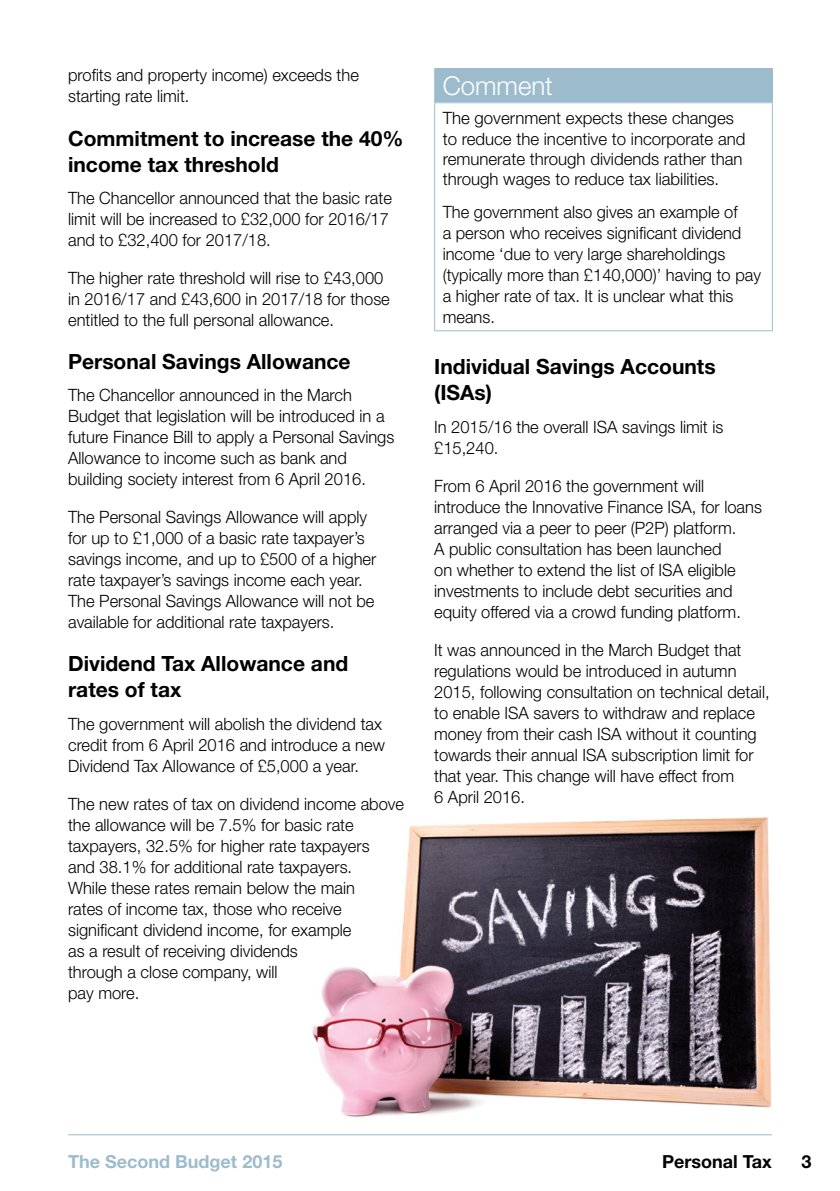
<style>
.page{position:relative;width:840px;height:1191px;background:#fff}
.page>*{position:absolute;margin:0;border:0;box-sizing:border-box;transform-origin:0 0}
.bb_Comment_Heading{font:300 26px "Helvetica Neue";color:#fff}
.bb_Sub_Heading{font:700 21px/26px "Helvetica Neue";color:#000}
.t1{font:700 18px "Helvetica Neue";color:#9cbccd}
.bb_Side_Section_Head{font:700 18px "Helvetica Neue";color:#000}
.bb_Body{font:300 17px/21px "Helvetica Neue";color:#000}
.bb_Comments_Body{font:300 17px/20.4px "Helvetica Neue";color:#000}
</style>
<div class="page">
<img style="left:282px;top:817px;width:490px;height:319px">
<hr style="left:68px;top:1134px;width:703px;height:1px;background:#9cbccd">
<div style="left:434px;top:69px;width:338px;height:34px;background:#9cbccd"></div>
<hr style="left:434px;top:103px;width:1px;height:227px;background:#9cbccd">
<hr style="left:771px;top:103px;width:1px;height:227px;background:#9cbccd">
<hr style="left:434px;top:330px;width:338px;height:1px;background:#9cbccd">
<hr style="left:434px;top:68px;width:338px;height:1px;background:#9cbccd">
<p class="bb_Body" style="left:68px;top:65px;width:292px">profits and property income) exceeds the starting rate limit.</p>
<p class="bb_Sub_Heading" style="left:68px;top:125px;width:337px">Commitment to increase the 40% income tax threshold</p>
<p class="bb_Body" style="left:68px;top:187px;width:325px">The Chancellor announced that the basic rate limit will be increased to £32,000 for 2016/17 and to £32,400 for 2017/18.</p>
<p class="bb_Body" style="left:68px;top:267px;width:323px">The higher rate threshold will rise to £43,000 in 2016/17 and £43,600 in 2017/18 for those entitled to the full personal allowance.</p>
<p class="bb_Sub_Heading" style="left:68px;top:348px;width:284px">Personal Savings Allowance</p>
<p class="bb_Body" style="left:68px;top:384px;width:327px">The Chancellor announced in the March Budget that legislation will be introduced in a future Finance Bill to apply a Personal Savings Allowance to income such as bank and building society interest from 6 April 2016.</p>
<p class="bb_Body" style="left:68px;top:506px;width:309px">The Personal Savings Allowance will apply for up to £1,000 of a basic rate taxpayer’s savings income, and up to £500 of a higher rate taxpayer’s savings income each year.<br>The Personal Savings Allowance will not be available for additional rate taxpayers.</p>
<p class="bb_Sub_Heading" style="left:68px;top:650px;width:281px">Dividend Tax Allowance and rates of tax</p>
<p class="bb_Body" style="left:68px;top:713px;width:318px">The government will abolish the dividend tax credit from 6 April 2016 and introduce a new<br>Dividend Tax Allowance of £5,000 a year.</p>
<p class="bb_Body" style="left:68px;top:793px;width:337px">The new rates of tax on dividend income above the allowance will be 7.5% for basic rate taxpayers, 32.5% for higher rate taxpayers<br>and 38.1% for additional rate taxpayers.<br>While these rates remain below the main<br>rates of income tax, those who receive significant dividend income, for example<br>as a result of receiving dividends<br>through a close company, will<br>pay more.</p>
<p class="bb_Comment_Heading" style="left:442px;top:70px;width:112px">Comment</p>
<p class="bb_Comments_Body" style="left:442px;top:108px;width:304px">The government expects these changes to reduce the incentive to incorporate and remunerate through dividends rather than through wages to reduce tax liabilities.</p>
<p class="bb_Body" style="left:442px;top:201px;width:320px">The government also gives an example of<br>a person who receives significant dividend income ‘due to very large shareholdings (typically more than £140,000)’ having to pay a higher rate of tax. It is unclear what this means.</p>
<p class="bb_Sub_Heading" style="left:434px;top:353px;width:283px">Individual Savings Accounts (ISAs)</p>
<p class="bb_Body" style="left:434px;top:416px;width:290px">In 2015/16 the overall ISA savings limit is £15,240.</p>
<p class="bb_Body" style="left:434px;top:475px;width:329px">From 6 April 2016 the government will introduce the Innovative Finance ISA, for loans arranged via a peer to peer (P2P) platform.<br>A public consultation has been launched<br>on whether to extend the list of ISA eligible investments to include debt securities and equity offered via a crowd funding platform.</p>
<p class="bb_Body" style="left:434px;top:639px;width:337px">It was announced in the March Budget that regulations would be introduced in autumn 2015, following consultation on technical detail, to enable ISA savers to withdraw and replace money from their cash ISA without it counting towards their annual ISA subscription limit for that year. This change will have effect from<br>6 April 2016.</p>
<p class="t1" style="left:68px;top:1150px;width:216px">The Second Budget 2015</p>
<p class="bb_Side_Section_Head" style="left:661px;top:1150px;width:111px">Personal Tax</p>
<p class="bb_Side_Section_Head" style="left:801px;top:1150px;width:12px">3</p>
</div>
